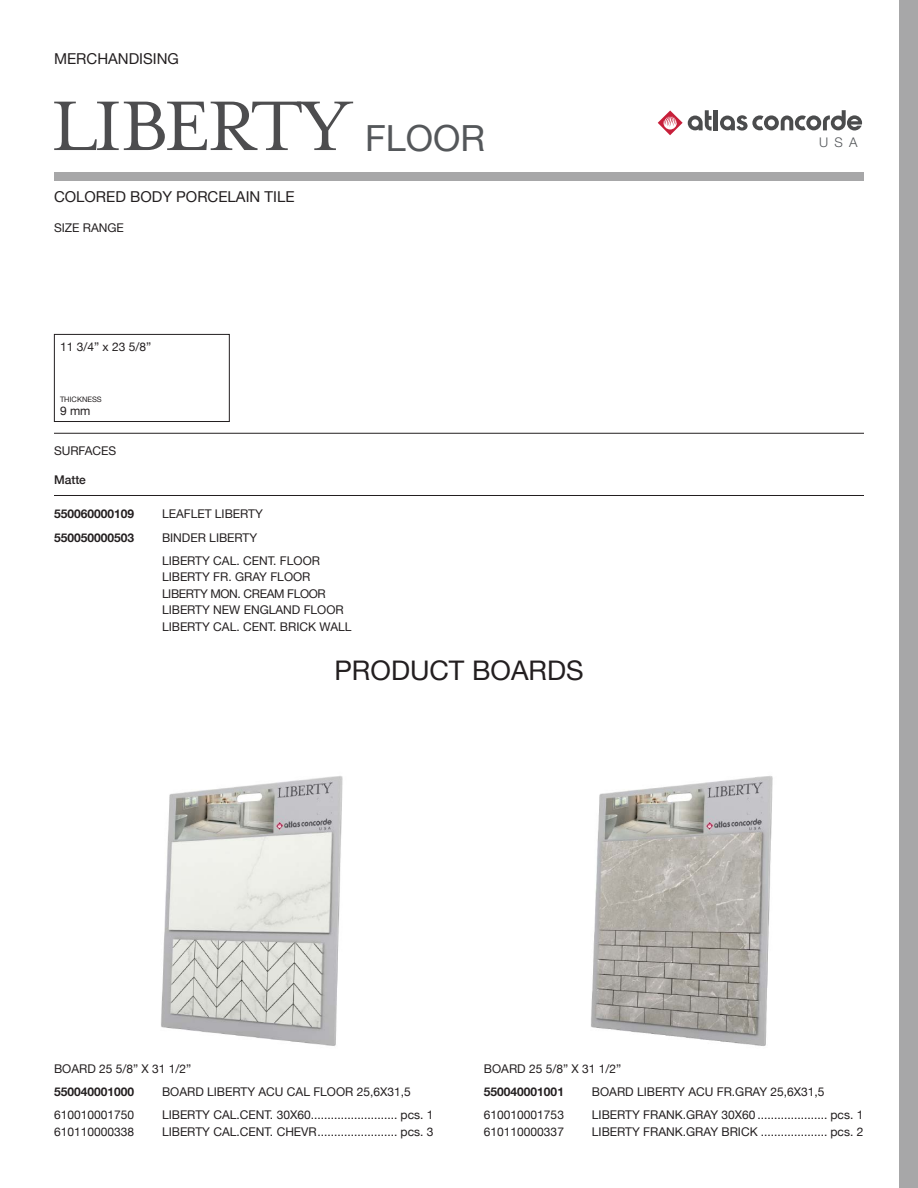
<style>
.page{position:relative;width:918px;height:1188px;background:#fff}
.page>*{position:absolute;margin:0;border:0;box-sizing:border-box;transform-origin:0 0}
.t1{font:36px "Helvetica Neue";color:#54575a}
.t2{font:27px "Helvetica Neue";color:#231f20}
.t3{font:15px "Helvetica Neue";color:#231f20}
.t4{font:300 13.35px "Helvetica Neue";color:#54575a}
.t5{font:12px/16.5px "Helvetica Neue";color:#231f20}
.t6{font:700 12px "Helvetica Neue";color:#231f20}
.t7{font:500 12px "Helvetica Neue";color:#231f20}
.t8{font:7.5px "Helvetica Neue";color:#231f20}
</style>
<div class="page">
<div style="left:54px;top:172px;width:810px;height:9px;background:#a7a7a8"></div>
<div style="left:899px;top:0;width:19px;height:1188px;background:#a7a7a8"></div>
<hr style="left:714px;top:110px;width:4px;height:20px;background:#4b4c4d">
<svg style="left:720px;top:110px;width:142px;height:21px"></svg>
<svg style="left:658px;top:110px;width:54px;height:25px"></svg>
<div style="left:54px;top:334px;width:176px;height:88px;border:1px solid #231f20"></div>
<hr style="left:54px;top:433px;width:810px;height:1px;background:#231f20">
<hr style="left:54px;top:495px;width:810px;height:1px;background:#231f20">
<img style="left:161px;top:776px;width:182px;height:270px">
<img style="left:591px;top:776px;width:182px;height:270px">
<svg style="left:54px;top:102px;width:299px;height:48px"></svg>
<p class="t3" style="left:54px;top:48px;width:126px">MERCHANDISING</p>
<p class="t3" style="left:54px;top:186px;width:242px">COLORED BODY PORCELAIN TILE</p>
<p class="t5" style="left:54px;top:220px;width:71px">SIZE RANGE</p>
<p class="t5" style="left:60px;top:340px;width:93px">11 3/4” x 23 5/8”</p>
<p class="t8" style="left:60px;top:394px;width:43px">THICKNESS</p>
<p class="t5" style="left:60px;top:403px;width:32px">9 mm</p>
<p class="t1" style="left:365px;top:112px;width:122px">FLOOR</p>
<p class="t5" style="left:54px;top:443px;width:64px">SURFACES</p>
<p class="t7" style="left:54px;top:470px;width:34px">Matte</p>
<p class="t6" style="left:54px;top:505px;width:82px">550060000109</p>
<p class="t5" style="left:162px;top:507px;width:102px">LEAFLET LIBERTY</p>
<p class="t6" style="left:54px;top:528px;width:82px">550050000503</p>
<p class="t5" style="left:162px;top:526px;width:160px;line-height:23.2px">BINDER LIBERTY<br>LIBERTY CAL. CENT. FLOOR</p>
<p class="t5" style="left:162px;top:570px;width:191px">LIBERTY FR. GRAY FLOOR<br>LIBERTY MON. CREAM FLOOR<br>LIBERTY NEW ENGLAND FLOOR<br>LIBERTY CAL. CENT. BRICK WALL</p>
<h2 class="t2" style="left:334px;top:651px;width:251px">PRODUCT BOARDS</h2>
<p class="t4" style="left:819px;top:131px;width:40px">USA</p>
<p class="t5" style="left:54px;top:1061px;width:139px">BOARD 25 5/8” X 31 1/2”</p>
<p class="t6" style="left:54px;top:1082px;width:82px">550040001000</p>
<p class="t5" style="left:162px;top:1084px;width:250px">BOARD LIBERTY ACU CAL FLOOR 25,6X31,5</p>
<p class="t5" style="left:54px;top:1107px;width:82px">610010001750</p>
<p class="t5" style="left:162px;top:1107px;width:273px">LIBERTY CAL.CENT. 30X60.......................... pcs. 1</p>
<p class="t5" style="left:54px;top:1124px;width:82px">610110000338</p>
<p class="t5" style="left:162px;top:1124px;width:273px">LIBERTY CAL.CENT. CHEVR........................ pcs. 3</p>
<p class="t5" style="left:484px;top:1061px;width:139px">BOARD 25 5/8” X 31 1/2”</p>
<p class="t6" style="left:484px;top:1082px;width:82px">550040001001</p>
<p class="t5" style="left:592px;top:1084px;width:234px">BOARD LIBERTY ACU FR.GRAY 25,6X31,5</p>
<p class="t5" style="left:484px;top:1107px;width:82px">610010001753</p>
<p class="t5" style="left:592px;top:1107px;width:273px">LIBERTY FRANK.GRAY 30X60 ..................... pcs. 1</p>
<p class="t5" style="left:484px;top:1124px;width:82px">610110000337</p>
<p class="t5" style="left:592px;top:1124px;width:273px">LIBERTY FRANK.GRAY BRICK .................... pcs. 2</p>
</div>
